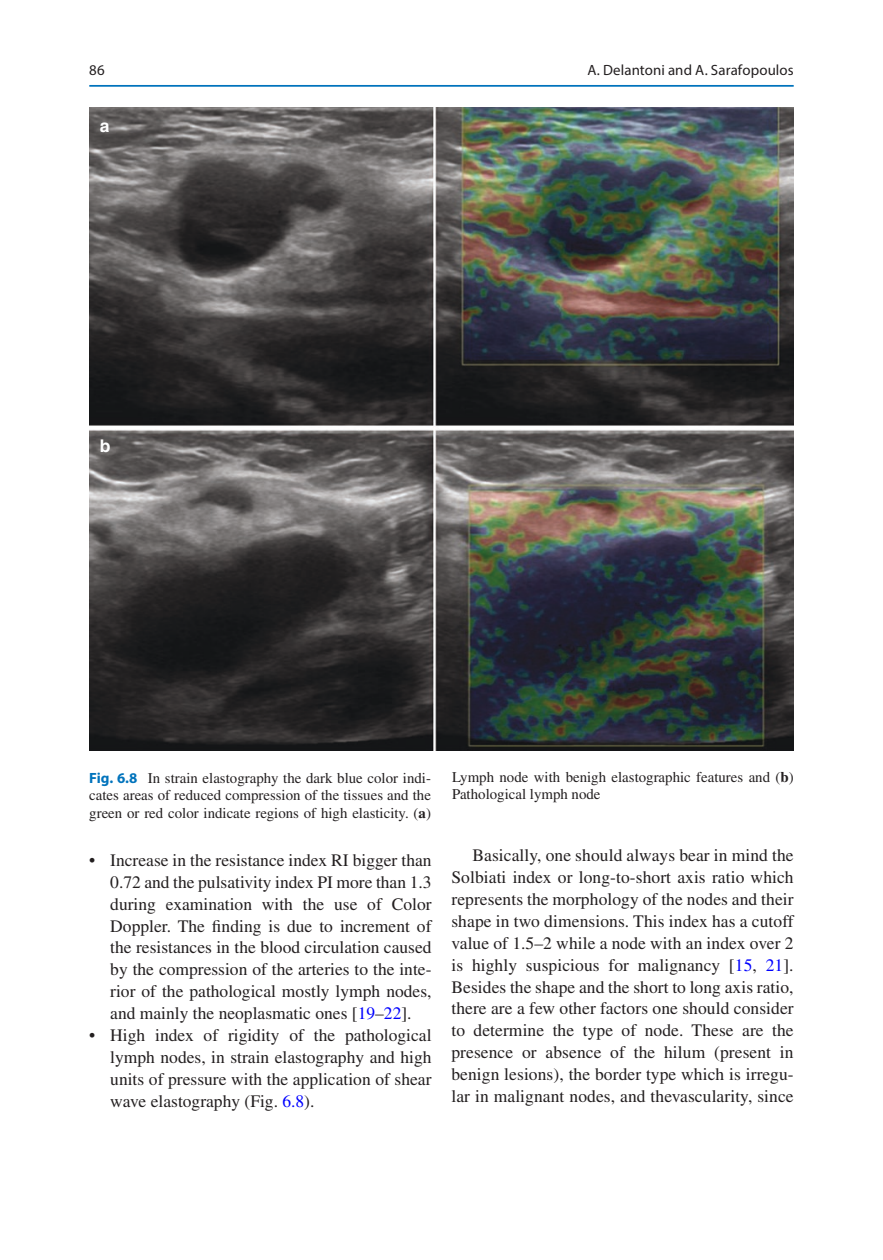
<style>
.page{position:relative;width:883px;height:1260px;background:#fff}
.page>*{position:absolute;margin:0;border:0;box-sizing:border-box;transform-origin:0 0}
.t1{font:17.5px/21.9px "Times LT Std";color:#231f20;text-align:justify}
.t2{font:700 17.5px "Helvetica";color:#fff}
.t3{font:14.88px/17.5px "Times LT Std";color:#231f20;text-align:justify}
.t4{font:14.88px "Myriad Pro Regular 2";letter-spacing:.005em;color:#231f20}
.t5{font:14.88px "Myriad Pro";color:#231f20}
.s1{font-family:"Myriad Pro";font-weight:700;color:#0073bc}
.s2{font-weight:700}
.s3{color:#00f}
</style>
<div class="page">
<img style="left:90px;top:107px;width:703px;height:644px">
<hr style="left:89px;top:85px;width:705px;height:2px;background:#0073bc">
<p class="t5" style="left:89px;top:61px;width:17px">86</p>
<p class="t2" style="left:100px;top:115px;width:11px">a</p>
<p class="t2" style="left:100px;top:435px;width:12px">b</p>
<p class="t4" style="left:587px;top:61px;width:208px">A. Delantoni and A. Sarafopoulos</p>
<p class="t3" style="left:89px;top:769px;width:343px"><span class="s1">Fig. 6.8</span> In strain elastography the dark blue color indi&shy;cates areas of reduced compression of the tissues and the green or red color indicate regions of high elasticity. (<span class="s2">a</span>)</p>
<p class="t3" style="left:452px;top:768px;width:343px">Lymph node with benigh elastographic features and (<span class="s2">b</span>)<br>Pathological lymph node</p>
<p class="t1" style="left:110px;top:849px;width:323px;text-indent:-21px">• Increase in the resistance index RI bigger than 0.72 and the pulsativity index PI more than 1.3 during examination with the use of Color Doppler. The finding is due to increment of the resistances in the blood circulation caused by the compression of the arteries to the inte&shy;rior of the pathological mostly lymph nodes, and mainly the neoplasmatic ones [<span class="s3">19</span>–<span class="s3">22</span>].</p>
<p class="t1" style="left:110px;top:1024px;width:323px;text-indent:-21px">• High index of rigidity of the pathological lymph nodes, in strain elastography and high units of pressure with the application of shear wave elastography (Fig. <span class="s3">6.8</span>).</p>
<p class="t1" style="left:451px;top:844px;width:344px;text-indent:21px">Basically, one should always bear in mind the Solbiati index or long-to-short axis ratio which represents the morphology of the nodes and their shape in two dimensions. This index has a cutoff value of 1.5–2 while a node with an index over 2 is highly suspicious for malignancy [<span class="s3">15</span>, <span class="s3">21</span>].<br>Besides the shape and the short to long axis ratio, there are a few other factors one should consider to determine the type of node. These are the presence or absence of the hilum (present in benign lesions), the border type which is irregu&shy;lar in malignant nodes, and thevascularity, since</p>
</div>
